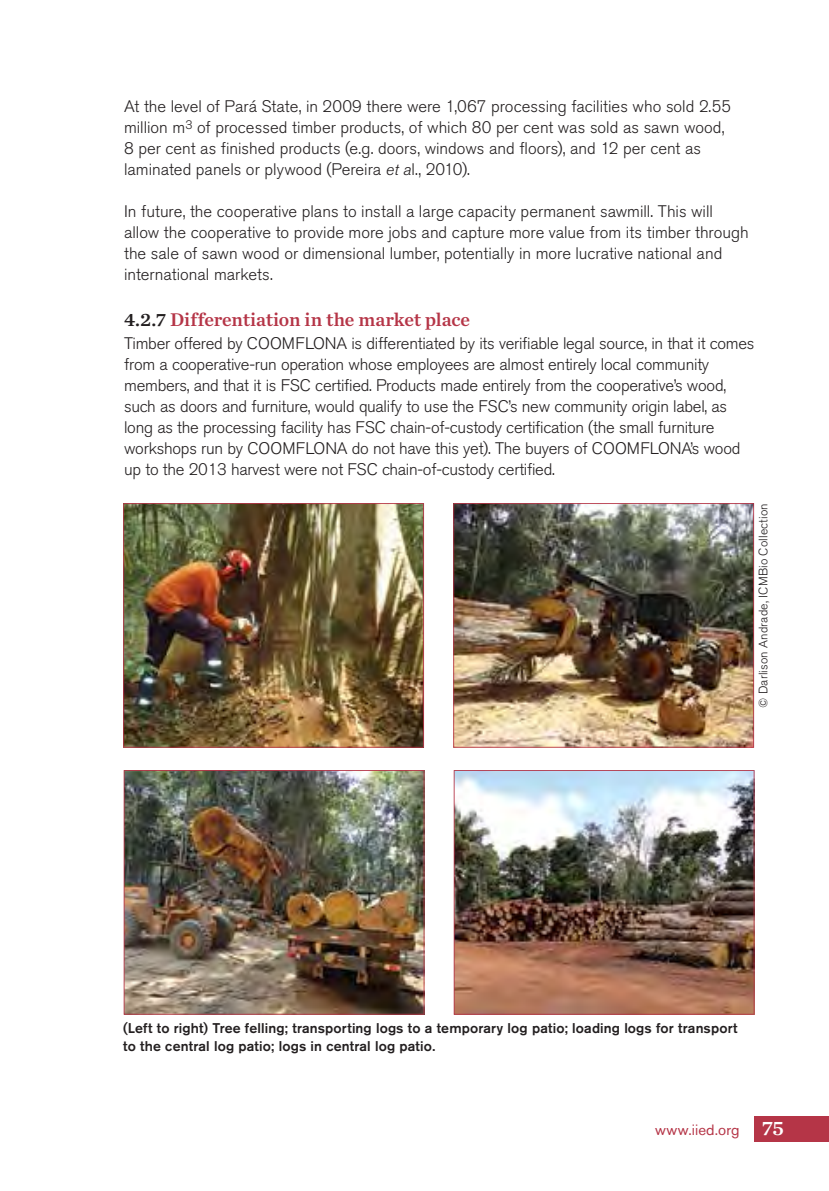
<style>
.page{position:relative;width:829px;height:1191px;background:#fff}
.page>*{position:absolute;margin:0;border:0;box-sizing:border-box;transform-origin:0 0}
.t1{font:19.25px "Chronicle Text G1 Semi";letter-spacing:-.005em;color:#b53547}
.t2{font:300 16.62px/21px "Akzidenz Grotesk BE";letter-spacing:-.01em;color:#231f20}
.t3{font:14.88px "Akzidenz Grotesk BE";letter-spacing:.01em;color:#b53547}
.t4{font:500 14px/17.5px "Akzidenz Grotesk BE";letter-spacing:.01em;color:#231f20}
.t5{font:300 12.25px "Akzidenz Grotesk BE";letter-spacing:.015em;color:#231f20}
.s1{font-style:italic}
.s2{color:#231f20}
.s3{font-family:"Chronicle Text G1 Semi";font-size:21px;color:#fff}
</style>
<div class="page">
<div style="left:754px;top:1116px;width:74px;height:25px;background:#b53547"></div>
<img style="left:123px;top:503px;width:301px;height:244px">
<img style="left:453px;top:503px;width:301px;height:244px">
<img style="left:124px;top:770px;width:300px;height:244px">
<img style="left:453px;top:770px;width:301px;height:244px">
<p class="t2" style="left:124px;top:96px;width:608px">At the level of Pará State, in 2009 there were 1,067 processing facilities who sold 2.55 million m<sup>3</sup> of processed timber products, of which 80 per cent was sold as sawn wood, 8 per cent as finished products (e.g. doors, windows and floors), and 12 per cent as laminated panels or plywood (Pereira <span class="s1">et a</span>l., 2010).</p>
<p class="t2" style="left:124px;top:201px;width:626px">In future, the cooperative plans to install a large capacity permanent sawmill. This will allow the cooperative to provide more jobs and capture more value from its timber through the sale of sawn wood or dimensional lumber, potentially in more lucrative national and international markets.</p>
<p class="t1" style="left:124px;top:304px;width:347px"><span class="s2">4.2.7</span> Differentiation in the market place</p>
<p class="t2" style="left:124px;top:333px;width:631px">Timber offered by COOMFLONA is differentiated by its verifiable legal source, in that it comes from a cooperative-run operation whose employees are almost entirely local community members, and that it is FSC certified. Products made entirely from the cooperative’s wood, such as doors and furniture, would qualify to use the FSC’s new community origin label, as long as the processing facility has FSC chain-of-custody certification (the small furniture workshops run by COOMFLONA do not have this yet). The buyers of COOMFLONA’s wood up to the 2013 harvest were not FSC chain-of-custody certified.</p>
<p class="t5" style="left:756px;top:708px;width:206px;rotate:-90deg">© Darlison Andrade, ICMBio Collection</p>
<p class="t4" style="left:123px;top:1019px;width:615px">(Left to right) Tree felling; transporting logs to a temporary log patio; loading logs for transport to the central log patio; logs in central log patio.</p>
<p class="t3" style="left:655px;top:1120px;width:130px">www.iied.org <span class="s3">75</span></p>
</div>
